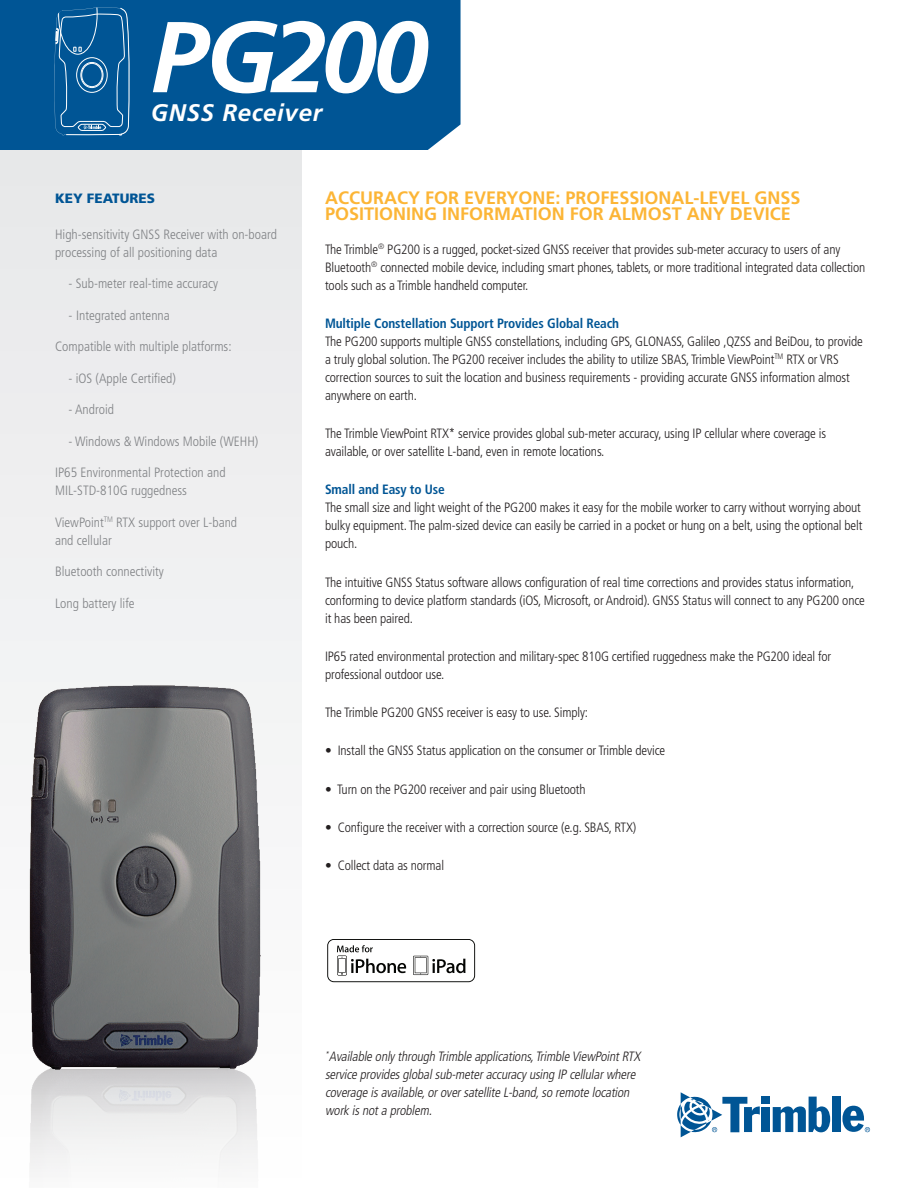
<style>
.page{position:relative;width:918px;height:1188px;background:#fff}
.page>*{position:absolute;margin:0;border:0;box-sizing:border-box;transform-origin:0 0}
.t1{font:italic 700 100.5px "Frutiger";letter-spacing:-.05em;color:#fff}
.t2{font:italic 700 24px "Frutiger";letter-spacing:.03em;color:#fff}
.t3{font:700 18px/15.8px "Frutiger";color:#fcb536}
.t4{font:300 condensed 13.5px/18px "Frutiger";letter-spacing:-.01em;color:#231f20}
.t5{font:300 condensed 13.5px/18px "Frutiger";color:#808285}
.t6{font:italic 300 condensed 13.5px/18px "Frutiger";color:#231f20}
.t7{font:700 condensed 13.5px "Frutiger";letter-spacing:-.01em;color:#005595}
.t8{font:900 13.5px "Frutiger";color:#005595}
</style>
<div class="page">
<div style="left:0;top:149px;width:301px;height:1039px;background:#eeeeef"></div>
<div style="left:762px;top:1107px;width:8px;height:25px;background:#005595"></div>
<svg style="left:773px;top:1097px;width:57px;height:35px"></svg>
<div style="left:832px;top:1097px;width:8px;height:35px;background:#005595"></div>
<div style="left:762px;top:1096px;width:8px;height:8px;background:#005595"></div>
<svg style="left:677px;top:1092px;width:83px;height:45px"></svg>
<svg style="left:842px;top:1106px;width:28px;height:26px"></svg>
<img style="left:21px;top:685px;width:247px;height:397px">
<img style="left:20px;top:1053px;width:247px;height:135px">
<div style="left:0;top:0;width:461px;height:150px;background:#005595"></div>
<svg style="left:53px;top:7px;width:77px;height:128px;background:#1b67a0"></svg>
<svg style="left:327px;top:939px;width:148px;height:43px"></svg>
<h1 class="t1" style="left:151px;top:-2px;width:279px">PG200</h1>
<h2 class="t2" style="left:151px;top:99px;width:173px">GNSS Receiver</h2>
<p class="t8" style="left:55px;top:190px;width:101px">KEY FEATURES</p>
<p class="t5" style="left:55px;top:225px;width:224px">High-sensitivity GNSS Receiver with on-board processing of all positioning data</p>
<p class="t5" style="left:69px;top:275px;width:151px">- Sub-meter real-time accuracy</p>
<p class="t5" style="left:69px;top:306px;width:103px">- Integrated antenna</p>
<p class="t5" style="left:55px;top:338px;width:178px">Compatible with multiple platforms:</p>
<p class="t5" style="left:69px;top:369px;width:109px">- iOS (Apple Certified)</p>
<p class="t5" style="left:69px;top:401px;width:47px">- Android</p>
<p class="t5" style="left:69px;top:432px;width:191px">- Windows &amp; Windows Mobile (WEHH)</p>
<p class="t5" style="left:55px;top:464px;width:172px">IP65 Environmental Protection and<br>MIL-STD-810G ruggedness</p>
<p class="t5" style="left:55px;top:513px;width:184px">ViewPoint<sup>TM</sup> RTX support over L-band and cellular</p>
<p class="t5" style="left:55px;top:563px;width:110px">Bluetooth connectivity</p>
<p class="t5" style="left:55px;top:594px;width:81px">Long battery life</p>
<h3 class="t3" style="left:325px;top:190px;width:477px">ACCURACY FOR EVERYONE: PROFESSIONAL-LEVEL GNSS<br>POSITIONING INFORMATION FOR ALMOST ANY DEVICE</h3>
<p class="t4" style="left:325px;top:240px;width:542px">The Trimble<sup>®</sup> PG200 is a rugged, pocket-sized GNSS receiver that provides sub-meter accuracy to users of any<br>Bluetooth<sup>®</sup> connected mobile device, including smart phones, tablets, or more traditional integrated data collection tools such as a Trimble handheld computer.</p>
<p class="t7" style="left:325px;top:315px;width:296px">Multiple Constellation Support Provides Global Reach</p>
<p class="t4" style="left:325px;top:332px;width:539px">The PG200 supports multiple GNSS constellations, including GPS, GLONASS, Galileo ,QZSS and BeiDou, to provide a truly global solution. The PG200 receiver includes the ability to utilize SBAS, Trimble ViewPoint<sup>TM</sup> RTX or VRS correction sources to suit the location and business requirements - providing accurate GNSS information almost anywhere on earth.</p>
<p class="t4" style="left:325px;top:425px;width:503px">The Trimble ViewPoint RTX* service provides global sub-meter accuracy, using IP cellular where coverage is available, or over satellite L-band, even in remote locations.</p>
<p class="t7" style="left:325px;top:482px;width:121px">Small and Easy to Use</p>
<p class="t4" style="left:325px;top:499px;width:539px;text-align:justify">The small size and light weight of the PG200 makes it easy for the mobile worker to carry without worrying about bulky equipment. The palm-sized device can easily be carried in a pocket or hung on a belt, using the optional belt pouch.</p>
<p class="t4" style="left:325px;top:573px;width:541px">The intuitive GNSS Status software allows configuration of real time corrections and provides status information, conforming to device platform standards (iOS, Microsoft, or Android). GNSS Status will connect to any PG200 once it has been paired.</p>
<p class="t4" style="left:325px;top:647px;width:508px">IP65 rated environmental protection and military-spec 810G certified ruggedness make the PG200 ideal for professional outdoor use.</p>
<p class="t4" style="left:325px;top:704px;width:265px">The Trimble PG200 GNSS receiver is easy to use. Simply:</p>
<p class="t4" style="left:325px;top:742px;width:342px">• Install the GNSS Status application on the consumer or Trimble device</p>
<p class="t4" style="left:325px;top:780px;width:262px">• Turn on the PG200 receiver and pair using Bluetooth</p>
<p class="t4" style="left:325px;top:818px;width:313px">• Configure the receiver with a correction source (e.g. SBAS, RTX)</p>
<p class="t4" style="left:325px;top:857px;width:121px">• Collect data as normal</p>
<p class="t6" style="left:325px;top:1048px;width:320px"><sup>*</sup>Available onlythrough Trimble applications,Trimble ViewPointRTX service providesglobalsub-meteraccuracyusing IP cellularwhere coverage isavailable,oroversatellite L-band,so remote location work isnota problem.</p>
</div>
